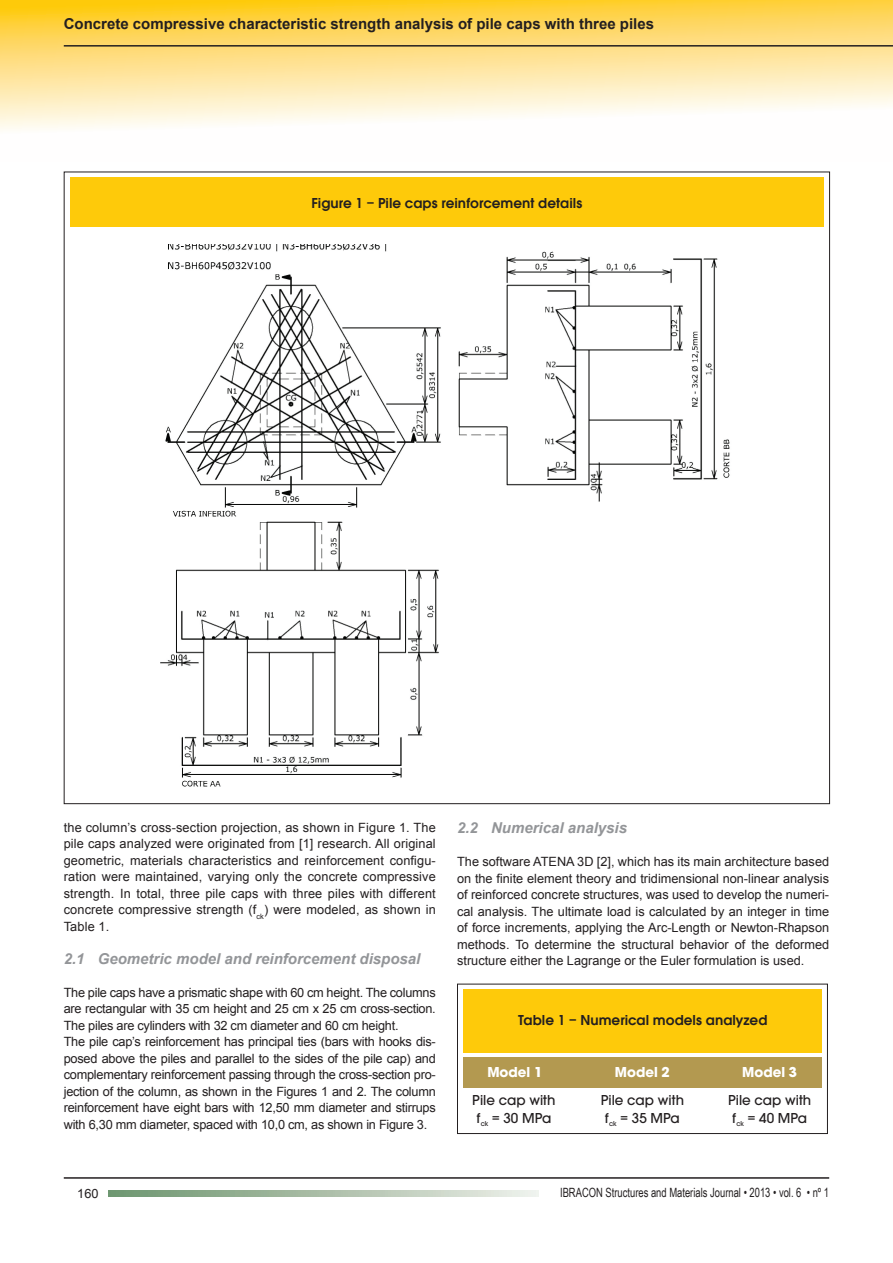
<style>
.page{position:relative;width:893px;height:1263px;background:#fff}
.page>*{position:absolute;margin:0;border:0;box-sizing:border-box;transform-origin:0 0}
.t1{font:700 15px "Arial";color:#231f20}
.t2{font:600 15px "Avant Garde ITC";color:#231f20}
.t3{font:italic 700 15px "Arial";color:#939598}
.t4{font:15px/17.4px "Avant Garde Md ITC";color:#231f20}
.t5{font:700 15px "Avant Garde Md ITC";color:#fff}
.t6{font:12.75px/16.5px "Arial";letter-spacing:-.02em;color:#231f20;text-align:justify}
.t7{font:12.75px "Arial Narrow";color:#231f20;scale:.9 1}
</style>
<div class="page">
<svg style="left:0;top:0;width:893px;height:130px;background:#fee498"></svg>
<hr style="left:64px;top:1177px;width:765px;height:2px;background:#231f20">
<hr style="left:64px;top:45px;width:829px;height:2px;background:#231f20">
<svg style="left:108px;top:1190px;width:431px;height:6px;background:#acc0aa"></svg>
<div style="left:70px;top:177px;width:753px;height:50px;background:#feca0a"></div>
<img style="left:161px;top:244px;width:569px;height:543px">
<div style="left:457px;top:984px;width:371px;height:150px;border:1px solid #231f20"></div>
<div style="left:463px;top:989px;width:359px;height:63px;background:#feca0a"></div>
<div style="left:463px;top:1057px;width:359px;height:30px;background:#b39950"></div>
<p class="t1" style="left:64px;top:14px;width:592px">Concrete compressive characteristic strength analysis of pile caps with three piles</p>
<p class="t2" style="left:312px;top:194px;width:272px">Figure 1 – Pile caps reinforcement details</p>
<p class="t6" style="left:64px;top:819px;width:374px">the column’s cross-section projection, as shown in Figure 1. The pile caps analyzed were originated from [1] research. All original geometric, materials characteristics and reinforcement configu&shy;ration were maintained, varying only the concrete compressive strength. In total, three pile caps with three piles with different concrete compressive strength (f<sub>ck</sub>) were modeled, as shown in Table 1.</p>
<p class="t3" style="left:64px;top:948px;width:358px">2.1 Geometric model and reinforcement disposal</p>
<p class="t6" style="left:64px;top:984px;width:374px;text-align:left">The pile caps have a prismatic shape with 60 cm height. The columns are rectangular with 35 cm height and 25 cm x 25 cm cross-section.<br>The piles are cylinders with 32 cm diameter and 60 cm height.<br>The pile cap’s reinforcement has principal ties (bars with hooks dis&shy;posed above the piles and parallel to the sides of the pile cap) and complementary reinforcement passing through the cross-section pro&shy;jection of the column, as shown in the Figures 1 and 2. The column reinforcement have eight bars with 12,50 mm diameter and stirrups with 6,30 mm diameter, spaced with 10,0 cm, as shown in Figure 3.</p>
<p class="t3" style="left:457px;top:818px;width:171px">2.2 Numerical analysis</p>
<p class="t6" style="left:457px;top:854px;width:374px">The software ATENA 3D [2], which has its main architecture based on the finite element theory and tridimensional non-linear analysis of reinforced concrete structures, was used to develop the numeri&shy;cal analysis. The ultimate load is calculated by an integer in time of force increments, applying the Arc-Length or Newton-Rhapson methods. To determine the structural behavior of the deformed structure either the Lagrange or the Euler formulation is used.</p>
<p class="t2" style="left:518px;top:1011px;width:251px">Table 1 – Numerical models analyzed</p>
<p class="t5" style="left:487px;top:1063px;width:56px">Model 1</p>
<p class="t4" style="left:472px;top:1092px;width:85px">Pile cap with f<sub>ck</sub> = 30 MPa</p>
<p class="t5" style="left:615px;top:1063px;width:56px">Model 2</p>
<p class="t4" style="left:601px;top:1092px;width:85px">Pile cap with f<sub>ck</sub> = 35 MPa</p>
<p class="t5" style="left:742px;top:1063px;width:56px">Model 3</p>
<p class="t4" style="left:728px;top:1092px;width:85px">Pile cap with f<sub>ck</sub> = 40 MPa</p>
<p class="t6" style="left:77px;top:1185px;width:23px">160</p>
<p class="t7" style="left:560px;top:1183px;width:300px">IBRACON Structures and Materials Journal • 2013 • vol. 6 • nº 1</p>
</div>
